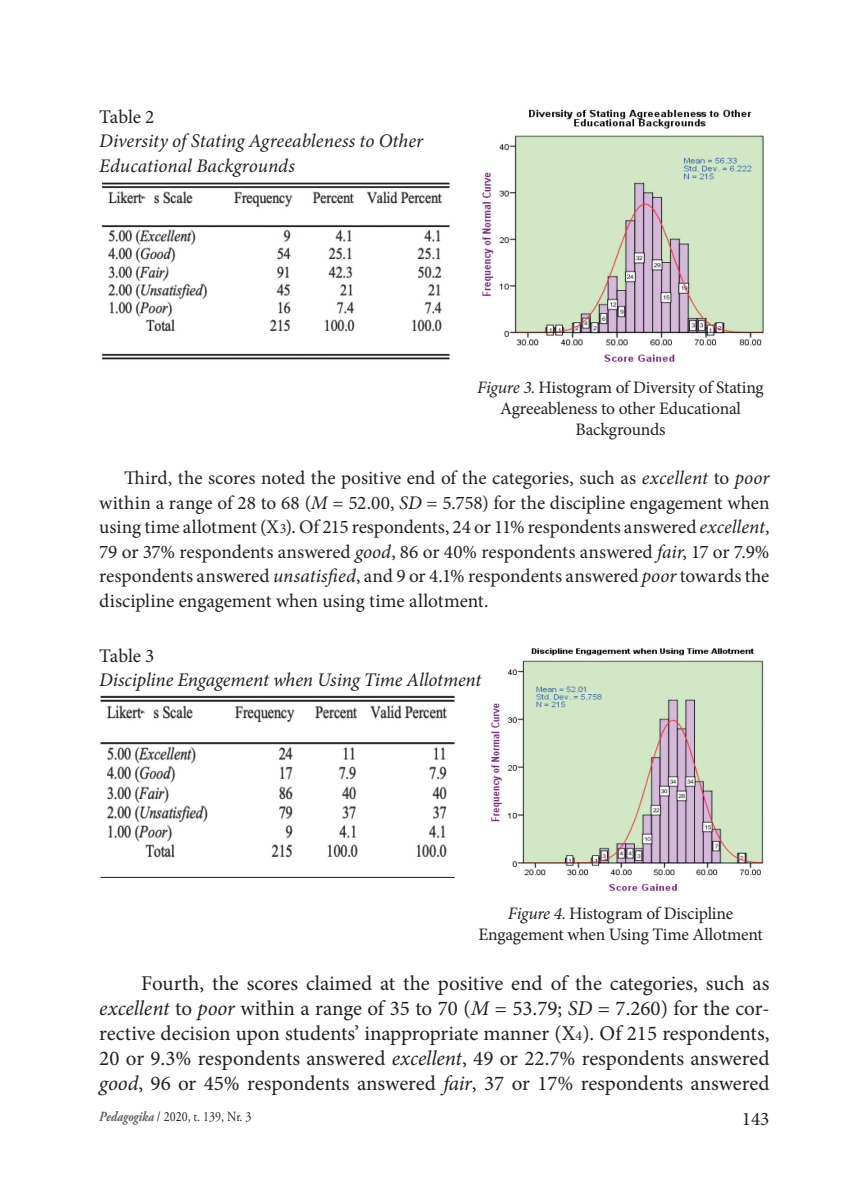
<style>
.page{position:relative;width:844px;height:1191px;background:#fff}
.page>*{position:absolute;margin:0;border:0;box-sizing:border-box;transform-origin:0 0}
.t1{font:21px/25.2px "Minion Pro";color:#231f20;text-align:justify}
.t2{font:19.25px/24.5px "Minion Pro";letter-spacing:-.005em;color:#231f20;text-align:justify}
.t3{font:italic 19.25px/24.5px "Minion Pro";letter-spacing:-.005em;color:#231f20}
.t4{font:17.5px/21px "Minion Pro";letter-spacing:-.015em;color:#231f20;text-align:center}
.t5{font:14px "Adobe Garamond Pro";color:#231f20;scale:.85 1}
.s1{font-style:italic}
.s2{font-style:italic;font-stretch:condensed}
.s3{font-size:14px}
.s4{font-weight:700;font-style:italic;color:#636366}
</style>
<div class="page">
<img style="left:102px;top:182px;width:348px;height:178px">
<img style="left:100px;top:695px;width:355px;height:182px">
<img style="left:482px;top:109px;width:282px;height:253px">
<img style="left:491px;top:648px;width:273px;height:243px">
<p class="t2" style="left:99px;top:104px;width:57px">Table 2</p>
<p class="t3" style="left:99px;top:129px;width:325px">Diversity of Stating Agreeableness to Other<br>Educational Backgrounds</p>
<p class="t4" style="left:477px;top:377px;width:288px"><span class="s1">Figure 3</span><span class="s2">.</span> Histogram of Diversity of Stating<br>Agreeableness to other Educational<br>Backgrounds</p>
<p class="t2" style="left:99px;top:466px;width:671px;text-indent:25px">Third, the scores noted the positive end of the categories, such as <span class="s1">excellent</span> to <span class="s1">poor </span>within a range of 28 to 68 (<span class="s1">M</span> = 52.00, <span class="s1">SD</span> = 5.758) for the discipline engagement when using time allotment (X<span class="s3">3</span>). Of 215 respondents, 24 or 11% respondents answered <span class="s1">excellent</span>, 79 or 37% respondents answered <span class="s1">good</span>, 86 or 40% respondents answered <span class="s1">fair</span>, 17 or 7.9% respondents answered <span class="s1">unsatisfied</span>, and 9 or 4.1% respondents answered <span class="s1">poor</span> towards the discipline engagement when using time allotment.</p>
<p class="t2" style="left:99px;top:643px;width:57px">Table 3</p>
<p class="t3" style="left:99px;top:668px;width:383px">Discipline Engagement when Using Time Allotment</p>
<p class="t4" style="left:478px;top:902px;width:286px"><span class="s1">Figure 4</span><span class="s2">.</span> Histogram of Discipline<br>Engagement when Using Time Allotment</p>
<p class="t1" style="left:99px;top:970px;width:671px;text-indent:42px">Fourth, the scores claimed at the positive end of the categories, such as <span class="s1">excellent</span> to <span class="s1">poor</span> within a range of 35 to 70 (<span class="s1">M</span> = 53.79; <span class="s1">SD</span> = 7.260) for the cor&shy;rective decision upon students’ inappropriate manner (X<span class="s3">4</span>). Of 215 respondents, 20 or 9.3% respondents answered <span class="s1">excellent</span>, 49 or 22.7% respondents answered <span class="s1">good</span>, 96 or 45% respondents answered <span class="s1">fair</span>, 37 or 17% respondents answered</p>
<p class="t5" style="left:99px;top:1108px;width:180px"><span class="s4">Pedagogika</span> / 2020, t. 139, Nr. 3</p>
<p class="t2" style="left:741px;top:1107px;width:29px">143</p>
</div>
